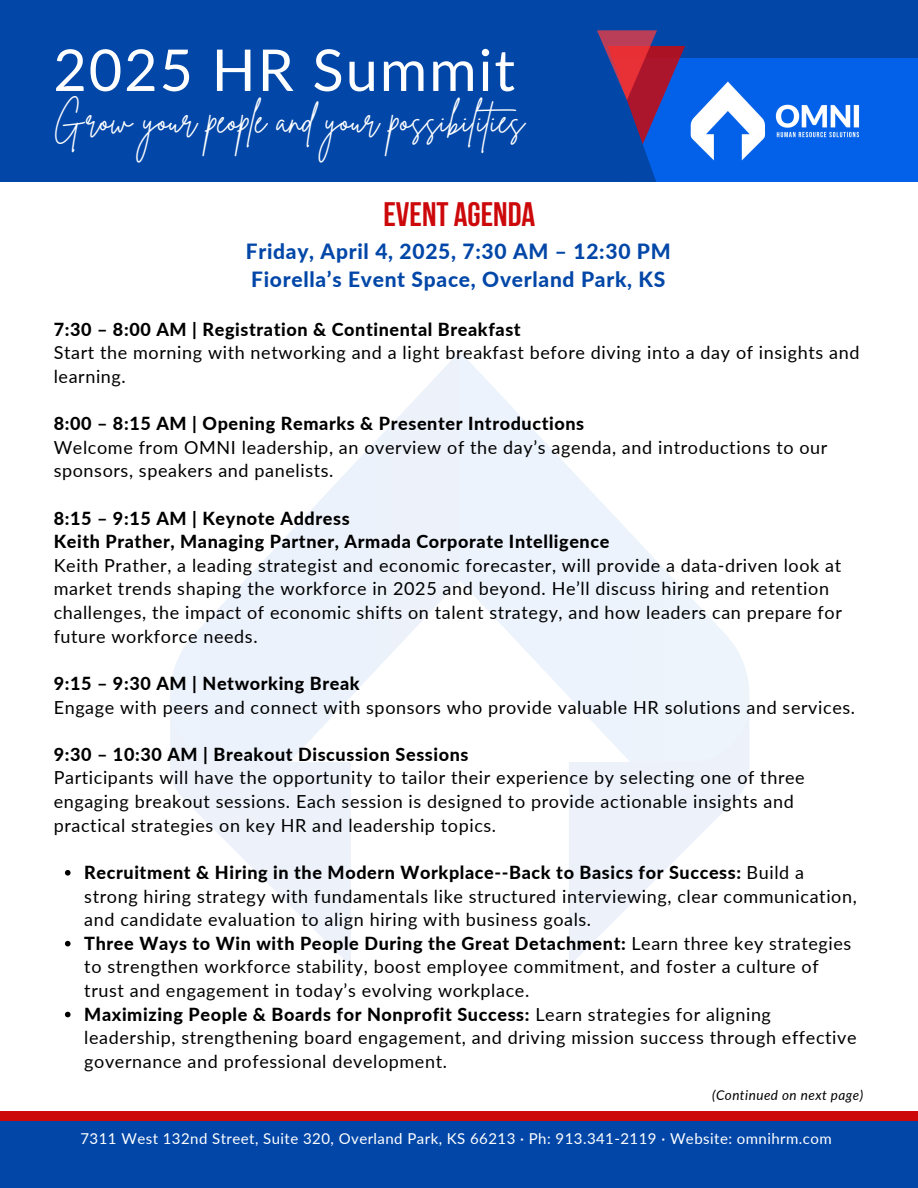
<style>
.page{position:relative;width:918px;height:1188px;background:#fff}
.page>*{position:absolute;margin:0;border:0;box-sizing:border-box;transform-origin:0 0}
.t1{font:57.75px "Lato";letter-spacing:.035em;color:#fff}
.t2{font:35.4px "Brittany Signature";color:#fff}
.t3{font:700 33.9px "Bebas Neue";color:#cc080a}
.t4{font:800 21px/28.2px "Lato";letter-spacing:.035em;color:#0247a8}
.t5{font:18px/23.7px "Lato";letter-spacing:.035em;color:#000}
.t6{font:15px "Lato";letter-spacing:.03em;color:#fff}
.t7{font:italic 13.5px "Lato";letter-spacing:.035em;color:#000}
.s1{font-weight:800}
</style>
<div class="page">
<div style="left:0;top:0;width:918px;height:182px;background:#0247a8"></div>
<div style="left:549px;top:58px;width:369px;height:124px;background:#0261e8"></div>
<svg style="left:549px;top:30px;width:136px;height:152px"></svg>
<img style="left:673px;top:70px;width:187px;height:96px">
<svg style="left:65px;top:870px;width:6px;height:6px"></svg>
<svg style="left:65px;top:941px;width:6px;height:5px"></svg>
<svg style="left:65px;top:1012px;width:6px;height:5px"></svg>
<div style="left:0;top:1112px;width:918px;height:25px;background:#cc080a"></div>
<div style="left:0;top:1121px;width:918px;height:67px;background:#0247a8"></div>
<p class="t1" style="left:53px;top:34px;width:463px">2025 HR Summit</p>
<h1 class="t2" style="left:53px;top:97px;width:474px">Grow your people and your possibilities</h1>
<h3 class="t3" style="left:384px;top:201px;width:153px">EVENT AGENDA</h3>
<p class="t4" style="left:246px;top:237px;width:426px">Friday, April 4, 2025, 7:30 AM – 12:30 PM<br>Fiorella’s Event Space, Overland Park, KS</p>
<p class="t5" style="left:54px;top:317px;width:807px"><span class="s1">7:30 – 8:00 AM | Registration &amp; Continental Breakfast<br></span>Start the morning with networking and a light breakfast before diving into a day of insights and learning.</p>
<h2 class="t5" style="left:54px;top:411px;width:775px"><span class="s1">8:00 – 8:15 AM | Opening Remarks &amp; Presenter Introductions<br></span>Welcome from OMNI leadership, an overview of the day’s agenda, and introductions to our sponsors, speakers and panelists.</h2>
<h4 class="t5" style="left:54px;top:506px;width:790px"><span class="s1">8:15 – 9:15 AM | Keynote Address<br>Keith Prather, Managing Partner, Armada Corporate Intelligence<br></span>Keith Prather, a leading strategist and economic forecaster, will provide a data-driven look at market trends shaping the workforce in 2025 and beyond. He’ll discuss hiring and retention challenges, the impact of economic shifts on talent strategy, and how leaders can prepare for future workforce needs.</h4>
<h5 class="t5" style="left:54px;top:671px;width:803px"><span class="s1">9:15 – 9:30 AM | Networking Break<br></span>Engage with peers and connect with sponsors who provide valuable HR solutions and services.</h5>
<h5 class="t5" style="left:54px;top:742px;width:753px"><span class="s1">9:30 – 10:30 AM | Breakout Discussion Sessions<br></span>Participants will have the opportunity to tailor their experience by selecting one of three engaging breakout sessions. Each session is designed to provide actionable insights and practical strategies on key HR and leadership topics.</h5>
<h5 class="t5" style="left:84px;top:860px;width:774px"><span class="s1">Recruitment &amp; Hiring in the Modern Workplace--Back to Basics for Success:</span> Build a strong hiring strategy with fundamentals like structured interviewing, clear communication, and candidate evaluation to align hiring with business goals.</h5>
<h5 class="t5" style="left:84px;top:931px;width:769px"><span class="s1">Three Ways to Win with People During the Great Detachment:</span> Learn three key strategies to strengthen workforce stability, boost employee commitment, and foster a culture of trust and engagement in today’s evolving workplace.</h5>
<h5 class="t5" style="left:84px;top:1002px;width:774px"><span class="s1">Maximizing People &amp; Boards for Nonprofit Success:</span> Learn strategies for aligning leadership, strengthening board engagement, and driving mission success through effective governance and professional development.</h5>
<p class="t7" style="left:712px;top:1087px;width:153px">(Continued on next page)</p>
<p class="t6" style="left:81px;top:1129px;width:753px">7311 West 132nd Street, Suite 320, Overland Park, KS 66213 · Ph: 913.341-2119 · Website: omnihrm.com</p>
</div>
